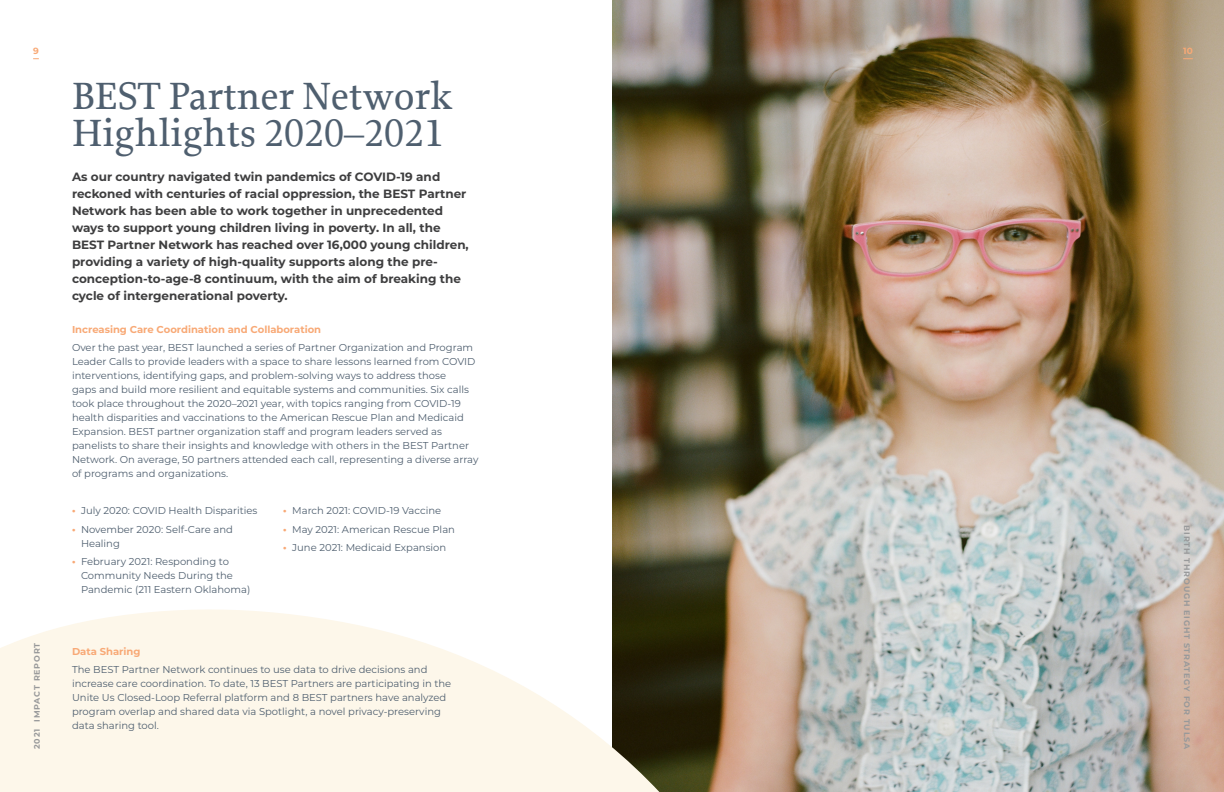
<style>
.page{position:relative;width:1224px;height:792px;background:#fff}
.page>*{position:absolute;margin:0;border:0;box-sizing:border-box;transform-origin:0 0}
.t1{font:500 40px/37px "Proforma";color:#4f5f6f}
.t2{font:700 12px/17px "Montserrat";color:#3e3e3f}
.t3{font:10px/14px "Montserrat";color:#4f5f6f}
.section_title{font:700 10px "Montserrat";color:#f8a976}
.t4{font:700 9px "Montserrat";color:#f8a976}
.t5{font:700 8px "Montserrat";letter-spacing:.1em;color:#98999a}
.s1{font-weight:900;color:#f8a976}
</style>
<div class="page">
<img style="left:612px;top:0;width:612px;height:792px">
<svg style="left:0;top:608px;width:773px;height:184px;background:#ddd6c8"></svg>
<p class="t4" style="left:33px;top:44px;width:7px">9</p>
<p class="t4" style="left:1183px;top:44px;width:11px">10</p>
<p class="t5" style="left:31px;top:749px;width:108px;rotate:-90deg">2021 IMPACT REPORT</p>
<p class="t1" style="left:72px;top:77px;width:382px">BEST Partner Network<br>Highlights 2020–2021</p>
<p class="t2" style="left:72px;top:168px;width:398px">As our country navigated twin pandemics of COVID-19 and reckoned with centuries of racial oppression, the BEST Partner Network has been able to work together in unprecedented ways to support young children living in poverty. In all, the BEST Partner Network has reached over 16,000 young children, providing a variety of high-quality supports along the pre&shy;conception-to-age-8 continuum, with the aim of breaking the cycle of intergenerational poverty.</p>
<p class="section_title" style="left:72px;top:322px;width:251px">Increasing Care Coordination and Collaboration</p>
<p class="t3" style="left:72px;top:340px;width:408px">Over the past year, BEST launched a series of Partner Organization and Program Leader Calls to provide leaders with a space to share lessons learned from COVID interventions, identifying gaps, and problem-solving ways to address those<br>gaps and build more resilient and equitable systems and communities. Six calls took place throughout the 2020–2021 year, with topics ranging from COVID-19 health disparities and vaccinations to the American Rescue Plan and Medicaid Expansion. BEST partner organization staff and program leaders served as panelists to share their insights and knowledge with others in the BEST Partner Network. On average, 50 partners attended each call, representing a diverse array of programs and organizations.</p>
<p class="t3" style="left:72px;top:503px;width:187px"><span class="s1">·</span> July 2020: COVID Health Disparities</p>
<p class="t3" style="left:81px;top:522px;width:153px;text-indent:-9px"><span class="s1">·</span> November 2020: Self-Care and<br>Healing</p>
<p class="t3" style="left:81px;top:554px;width:171px;text-indent:-9px"><span class="s1">·</span> February 2021: Responding to<br>Community Needs During the<br>Pandemic (211 Eastern Oklahoma)</p>
<p class="t3" style="left:283px;top:503px;width:159px"><span class="s1">·</span> March 2021: COVID-19 Vaccine</p>
<p class="t3" style="left:283px;top:522px;width:173px"><span class="s1">·</span> May 2021: American Rescue Plan</p>
<p class="t3" style="left:283px;top:540px;width:165px"><span class="s1">·</span> June 2021: Medicaid Expansion</p>
<p class="section_title" style="left:72px;top:644px;width:70px">Data Sharing</p>
<p class="t3" style="left:72px;top:662px;width:381px">The BEST Partner Network continues to use data to drive decisions and increase care coordination. To date, 13 BEST Partners are participating in the Unite Us Closed-Loop Referral platform and 8 BEST partners have analyzed program overlap and shared data via Spotlight, a novel privacy-preserving data sharing tool.</p>
<p class="t5" style="left:1193px;top:525px;width:226px;rotate:90deg">BIRTH THROUGH EIGHT STRATEGY FOR TULSA</p>
</div>
